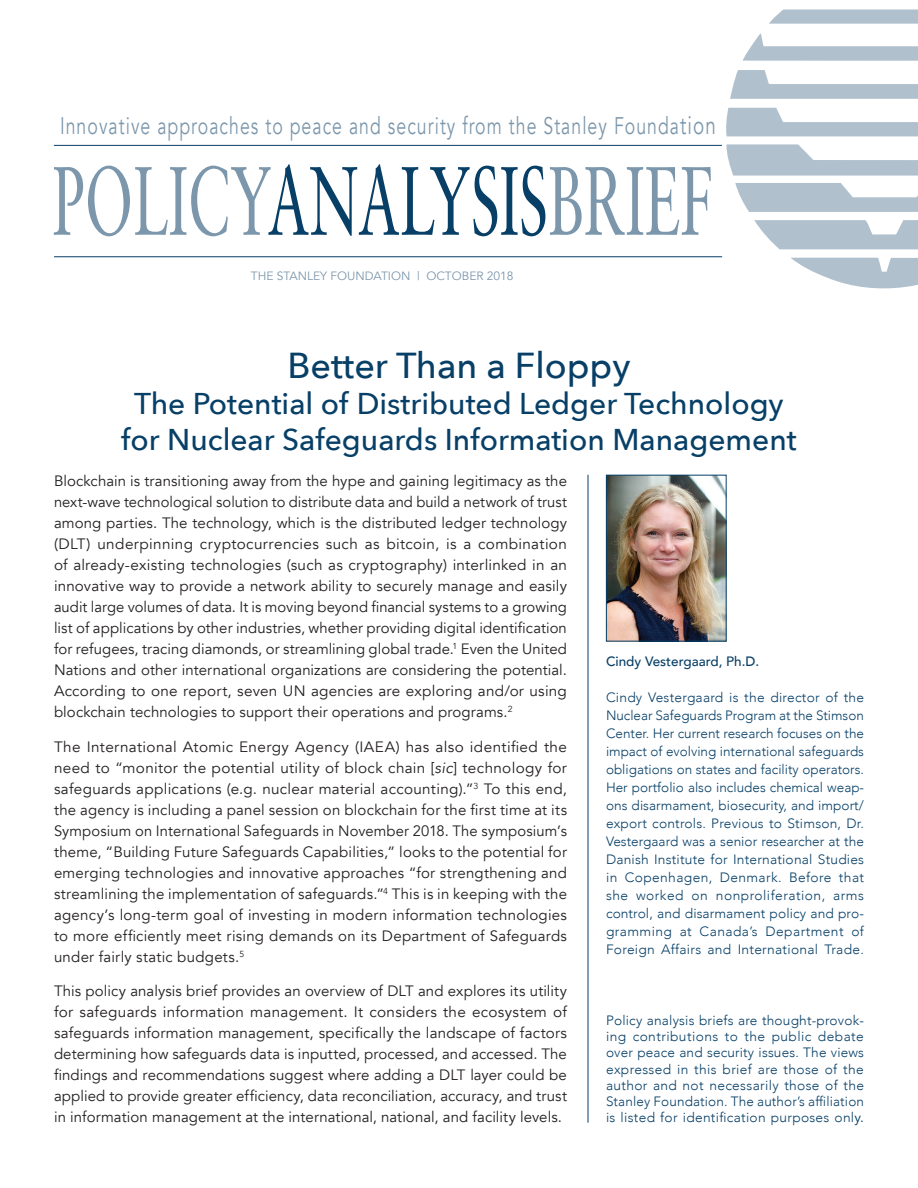
<style>
.page{position:relative;width:918px;height:1188px;background:#fff}
.page>*{position:absolute;margin:0;border:0;box-sizing:border-box;transform-origin:0 0}
.t1{font:97.2px "Sabon LT";letter-spacing:-.005em;color:#7c97ac;scale:.6 1}
.t2{font:500 36px "Avenir Next";color:#073f67}
.t3{font:500 30px/36px "Avenir Next";color:#073f67;text-align:center}
.t4{font:24px "Avenir";letter-spacing:.06em;color:#7c97ac;scale:.74 1}
.t5{font:15px/21px "Avenir";letter-spacing:.01em;color:#231f20;text-align:justify}
.t6{font:300 13.5px/18px "Avenir";letter-spacing:.02em;color:#073f67;text-align:justify}
.t7{font:500 13.5px "Avenir";color:#073f67}
.t8{font:12px "Avenir";color:#7c97ac}
.s1{font-size:25.5px}
.s2{color:#073f67}
.s3{font-style:italic}
.s4{font-weight:400}
</style>
<div class="page">
<hr style="left:54px;top:256px;width:668px;height:1px;background:#073f67">
<hr style="left:54px;top:145px;width:668px;height:1px;background:#073f67">
<svg style="left:769px;top:10px;width:149px;height:14px;background:#b5c4d0"></svg>
<svg style="left:743px;top:33px;width:175px;height:28px"></svg>
<svg style="left:730px;top:70px;width:188px;height:29px"></svg>
<svg style="left:727px;top:107px;width:191px;height:29px"></svg>
<svg style="left:727px;top:144px;width:191px;height:32px"></svg>
<svg style="left:735px;top:183px;width:183px;height:29px"></svg>
<svg style="left:754px;top:220px;width:164px;height:29px"></svg>
<svg style="left:791px;top:258px;width:127px;height:31px"></svg>
<img style="left:608px;top:477px;width:117px;height:163px">
<div style="left:606px;top:475px;width:121px;height:167px;border:1px solid #073f67"></div>
<hr style="left:588px;top:475px;width:1px;height:648px;background:#073f67">
<h3 class="t4" style="left:60px;top:111px;width:888px">Innovative approaches to peace and security from the Stanley Founda<span class="s1">tion</span></h3>
<h1 class="t1" style="left:52px;top:143px;width:1102px">POLICY<span class="s2">ANALYSIS</span>BRIEF</h1>
<p class="t8" style="left:251px;top:269px;width:264px">THE STANLEY FOUNDATION | OCTOBER 2018</p>
<h2 class="t2" style="left:287px;top:335px;width:345px">Better Than a Floppy</h2>
<h3 class="t3" style="left:121px;top:385px;width:677px">The Potential of Distributed Ledger Technology for Nuclear Safeguards Information Management</h3>
<p class="t5" style="left:54px;top:471px;width:515px">Blockchain is transitioning away from the hype and gaining legitimacy as the next-wave technological solution to distribute data and build a network of trust among parties. The technology, which is the distributed ledger technology (DLT) underpinning cryptocurrencies such as bitcoin, is a combination of already-existing technologies (such as cryptography) interlinked in an innovative way to provide a network ability to securely manage and easily audit large volumes of data. It is moving beyond financial systems to a growing list of applications by other industries, whether providing digital identification for refugees, tracing diamonds, or streamlining global trade.<sup>1</sup> Even the United Nations and other international organizations are considering the potential.<br>According to one report, seven UN agencies are exploring and/or using blockchain technologies to support their operations and programs.<sup>2</sup></p>
<p class="t5" style="left:54px;top:736px;width:515px">The International Atomic Energy Agency (IAEA) has also identified the need to “monitor the potential utility of block chain [<span class="s3">sic</span>] technology for safeguards applications (e.g. nuclear material accounting).”<sup>3</sup> To this end, the agency is including a panel session on blockchain for the first time at its Symposium on International Safeguards in November 2018. The symposium’s theme, “Building Future Safeguards Capabilities,” looks to the potential for emerging technologies and innovative approaches “for strengthening and streamlining the implementation of safeguards.”<sup>4</sup> This is in keeping with the agency’s long-term goal of investing in modern information technologies to more efficiently meet rising demands on its Department of Safeguards under fairly static budgets.<sup>5</sup></p>
<p class="t5" style="left:54px;top:981px;width:515px">This policy analysis brief provides an overview of DLT and explores its utility for safeguards information management. It considers the ecosystem of safeguards information management, specifically the landscape of factors determining how safeguards data is inputted, processed, and accessed. The findings and recommendations suggest where adding a DLT layer could be applied to provide greater efficiency, data reconciliation, accuracy, and trust in information management at the international, national, and facility levels.</p>
<p class="t7" style="left:606px;top:650px;width:155px">Cindy Vestergaard, Ph.D.</p>
<p class="t6" style="left:606px;top:688px;width:260px">Cindy Vestergaard is the director of the Nuclear Safeguards Program at the Stimson Center. Her current research focuses on the impact of evolving international safeguards obligations on states and facility operators.<br>Her portfolio also includes chemical weap&shy;ons disarmament, biosecurity, and import/ export controls. Previous to Stimson, Dr.<br>Vestergaard was a senior researcher at the Danish Institute for International Studies in Copenhagen, Denmark. Before that she worked on nonproliferation, arms control, and disarmament policy and pro&shy;gramming at Canada’s Department of Foreign Affairs and International Trade.</p>
<p class="t6" style="left:606px;top:1012px;width:260px;line-height:16.2px">Policy analysis briefs are thought-provok&shy;ing contributions to the public debate over peace and security issues. The views expressed in this brief are those of the author and not necessarily those of the Stanley Foundation. The author’s affiliation is listed for identification purposes onl<span class="s4">y.</span></p>
</div>
